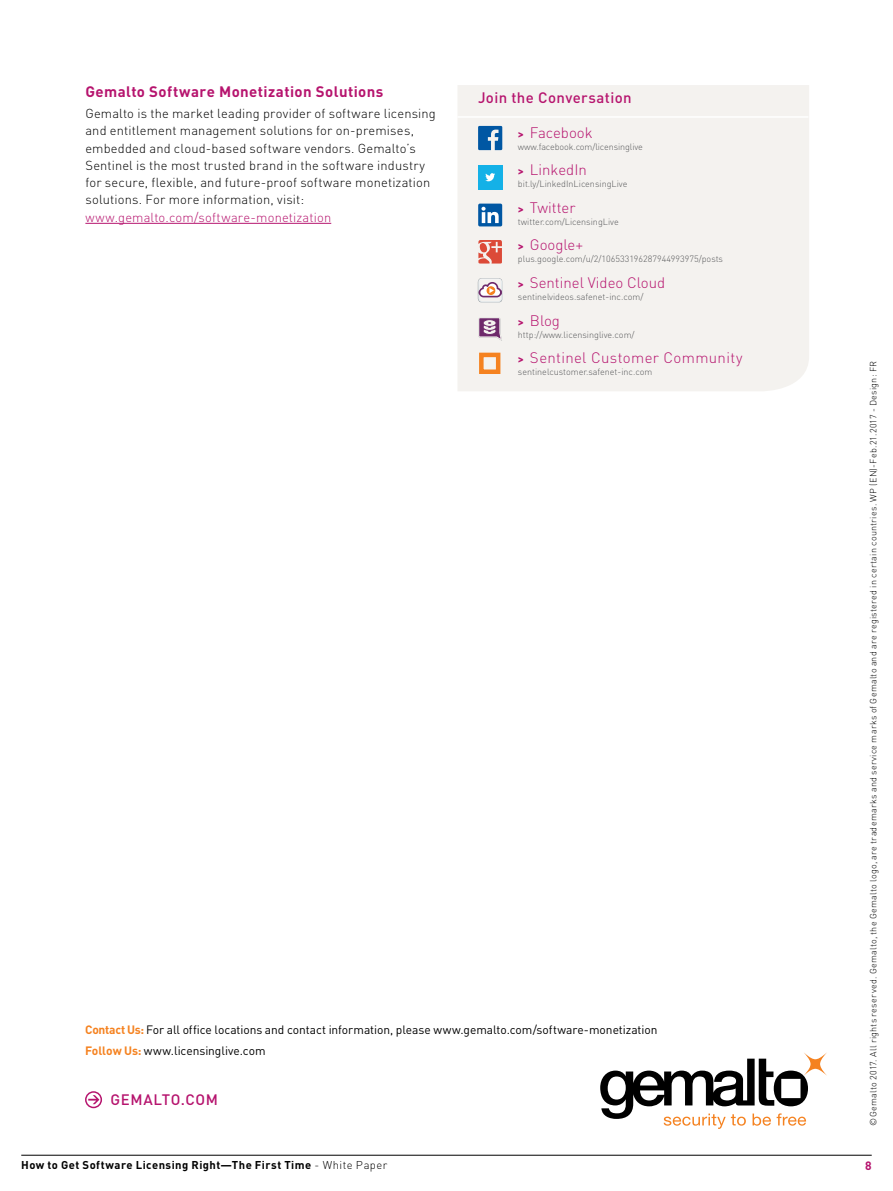
<style>
.page{position:relative;width:893px;height:1191px;background:#fff}
.page>*{position:absolute;margin:0;border:0;box-sizing:border-box;transform-origin:0 0}
.t1{font:300 15px "DIN Pro";color:#b6146e}
.t2{font:700 15px "DIN Pro";letter-spacing:.03em;color:#b6146e}
.t3{font:500 15px "DIN Pro";letter-spacing:.025em;color:#b6146e}
.t4{font:300 15px "DIN Pro";letter-spacing:.025em;color:#b6146e}
.t5{font:300 12.9px/17.2px "DIN Pro";letter-spacing:.015em;color:#000}
.t6{font:300 12.9px "DIN Pro";letter-spacing:.015em;color:#b6146e}
.t7{font:12px/21px "DIN Pro";letter-spacing:-.005em;color:#000}
.t8{font:700 12px "DIN Pro";color:#b6146e}
.t9{font:700 11.25px "DIN Pro";letter-spacing:.04em;color:#000}
.t10{font:300 9px "DIN Pro";color:#58595b}
.t11{font:300 9px "DIN Pro";letter-spacing:.025em;color:#000}
.s1{font-weight:700;font-size:11.25px}
.s2{font-weight:700;color:#f58220}
.s3{font-weight:300}
</style>
<div class="page">
<hr style="left:21px;top:1155px;width:851px;height:1px;background:#000">
<svg style="left:85px;top:1091px;width:17px;height:17px"></svg>
<svg style="left:600px;top:1052px;width:227px;height:77px"></svg>
<div style="left:458px;top:85px;width:351px;height:306px;background:#f4f2ef"></div>
<hr style="left:457px;top:116px;width:351px;height:2px;background:#fff">
<div style="left:479px;top:353px;width:21px;height:21px;border:4px solid #f58220"></div>
<svg style="left:478px;top:278px;width:24px;height:24px"></svg>
<svg style="left:478px;top:317px;width:24px;height:24px"></svg>
<svg style="left:478px;top:126px;width:24px;height:24px"></svg>
<div style="left:478px;top:165px;width:24px;height:24px;background:#14b1e7"></div>
<svg style="left:485px;top:173px;width:10px;height:8px"></svg>
<div style="left:478px;top:204px;width:24px;height:22px;background:#0057a3;border-radius:2px"></div>
<svg style="left:481px;top:207px;width:18px;height:16px"></svg>
<svg style="left:478px;top:240px;width:24px;height:23px"></svg>
<hr style="left:85px;top:223px;width:246px;height:1px;background:#b6146e">
<p class="t2" style="left:85px;top:81px;width:300px">Gemalto Software Monetization Solutions</p>
<p class="t5" style="left:85px;top:104px;width:352px">Gemalto is the market leading provider of software licensing and entitlement management solutions for on-premises, embedded and cloud-based software vendors. Gemalto’s Sentinel is the most trusted brand in the software industry for secure, flexible, and future-proof software monetization solutions. For more information, visit:</p>
<p class="t6" style="left:85px;top:208px;width:247px">www.gemalto.com/software-monetization</p>
<p class="t3" style="left:478px;top:87px;width:155px">Join the Conversation</p>
<p class="t1" style="left:518px;top:122px;width:76px"><span class="s1">&gt;</span> Facebook</p>
<p class="t10" style="left:518px;top:140px;width:126px">www.facebook.com/licensinglive</p>
<p class="t1" style="left:518px;top:160px;width:70px"><span class="s1">&gt;</span> LinkedIn</p>
<p class="t10" style="left:518px;top:178px;width:111px">bit.ly/LinkedInLicensingLive</p>
<p class="t1" style="left:518px;top:197px;width:59px"><span class="s1">&gt;</span> Twitter</p>
<p class="t10" style="left:518px;top:215px;width:102px">twitter.com/LicensingLive</p>
<p class="t1" style="left:518px;top:235px;width:67px"><span class="s1">&gt;</span> Google+</p>
<p class="t10" style="left:518px;top:253px;width:207px">plus.google.com/u/2/106533196287944993975/posts</p>
<p class="t1" style="left:518px;top:272px;width:149px"><span class="s1">&gt;</span> Sentinel Video Cloud</p>
<p class="t10" style="left:518px;top:291px;width:127px">sentinelvideos.safenet-inc.com/</p>
<p class="t1" style="left:518px;top:310px;width:44px"><span class="s1">&gt;</span> Blog</p>
<p class="t10" style="left:518px;top:328px;width:118px">http://www.licensinglive.com/</p>
<p class="t4" style="left:518px;top:348px;width:226px"><span class="s1">&gt;</span> Sentinel Customer Community</p>
<p class="t10" style="left:518px;top:366px;width:136px">sentinelcustomer.safenet-inc.com</p>
<p class="t7" style="left:85px;top:1018px;width:574px"><span class="s2">Contact Us:</span> For all office locations and contact information, please www.gemalto.com/software-monetization<br><span class="s2">Follow Us:</span> www.licensinglive.com</p>
<p class="t3" style="left:111px;top:1089px;width:109px">GEMALTO.COM</p>
<p class="t11" style="left:867px;top:1125px;width:766px;rotate:-90deg">©Gemalto 2017. All rights reserved. Gemalto, the Gemalto logo, are trademarks and service marks of Gemalto and are registered in certain countries. WP (EN)-Feb.21.2017 - Design: FR</p>
<p class="t9" style="left:21px;top:1157px;width:368px">How to Get Software Licensing Right—The First Time <span class="s3">- White Paper</span></p>
<p class="t8" style="left:865px;top:1157px;width:8px">8</p>
</div>
